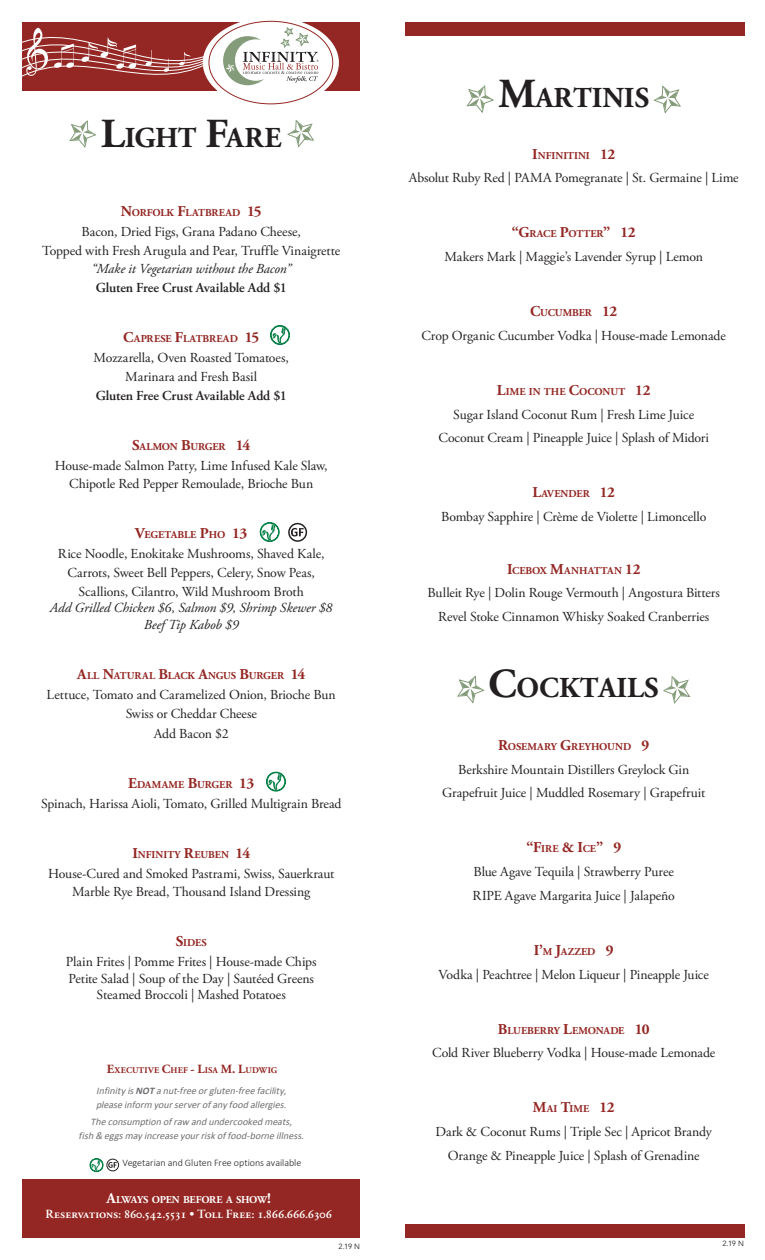
<style>
.page{position:relative;width:765px;height:1260px;background:#fff}
.page>*{position:absolute;margin:0;border:0;box-sizing:border-box;transform-origin:0 0}
.t1{font:700 28.88px "Adobe Garamond Pro";color:#231f20}
.t2{font:700 15px "Adobe Garamond Pro";color:#942723}
.t3{font:13.75px/18.8px "Adobe Garamond Pro";letter-spacing:-.005em;color:#231f20;text-align:center}
.t4{font:italic 13.75px/16.5px "Adobe Garamond Pro";letter-spacing:-.005em;color:#231f20;text-align:center}
.t5{font:600 13.75px "Adobe Garamond Pro";letter-spacing:-.015em;color:#231f20}
.t6{font:600 12.5px "Adobe Garamond Pro";letter-spacing:-.01em;color:#fff}
.t7{font:700 10.5px "Adobe Garamond Pro";color:#942723}
.t8{font:700 10.5px "Adobe Garamond Pro";letter-spacing:-.025em;color:#fff}
.t9{font:italic 10px/13.8px "Calibri";color:#6c6d70}
.t10{font:300 10px "Calibri";color:#231f20}
.t11{font:700 8.75px "Adobe Garamond Pro";letter-spacing:.015em;color:#942723}
.t12{font:7.5px "Avenir";color:#231f20}
.s1{font-size:41.25px}
.s2{font-size:15px}
.s3{font-size:12.5px}
.s4{font-weight:700}
.s5{font-size:10.5px}
</style>
<div class="page">
<svg style="left:270px;top:325px;width:20px;height:20px"></svg>
<svg style="left:266px;top:772px;width:20px;height:20px"></svg>
<svg style="left:288px;top:523px;width:19px;height:19px"></svg>
<svg style="left:260px;top:522px;width:20px;height:20px"></svg>
<div style="left:22px;top:22px;width:338px;height:69px;background:#942723"></div>
<svg style="left:22px;top:20px;width:317px;height:85px"></svg>
<div style="left:22px;top:1179px;width:338px;height:59px;background:#942723"></div>
<svg style="left:287px;top:120px;width:27px;height:28px"></svg>
<svg style="left:69px;top:120px;width:27px;height:28px"></svg>
<svg style="left:90px;top:1158px;width:29px;height:14px"></svg>
<div style="left:405px;top:1225px;width:339px;height:13px;background:#942723"></div>
<div style="left:405px;top:22px;width:339px;height:14px;background:#942723"></div>
<svg style="left:653px;top:85px;width:28px;height:29px"></svg>
<svg style="left:466px;top:85px;width:28px;height:28px"></svg>
<svg style="left:663px;top:676px;width:28px;height:28px"></svg>
<svg style="left:457px;top:675px;width:28px;height:29px"></svg>
<h1 class="t1" style="left:101px;top:121px;width:182px"><span class="s1">L</span>IGHT <span class="s1">F</span>ARE</h1>
<p class="t7" style="left:121px;top:206px;width:142px"><span class="s2">N</span>ORFOLK <span class="s2">F</span>LATBREAD <span class="s2">15</span></p>
<p class="t3" style="left:42px;top:223px;width:300px">Bacon, Dried Figs, Grana Padano Cheese,<br>Topped with Fresh Arugula and Pear, Truffle Vinaigrette</p>
<p class="t4" style="left:92px;top:261px;width:201px">“Make it Vegetarian without the Bacon”</p>
<p class="t5" style="left:96px;top:280px;width:192px">Gluten Free Crust Available Add $1</p>
<p class="t7" style="left:123px;top:333px;width:137px"><span class="s2">C</span>APRESE <span class="s2">F</span>LATBREAD <span class="s2">15</span></p>
<p class="t3" style="left:94px;top:349px;width:197px">Mozzarella, Oven Roasted Tomatoes,<br>Marinara and Fresh Basil</p>
<p class="t5" style="left:96px;top:387px;width:192px">Gluten Free Crust Available Add $1</p>
<p class="t7" style="left:132px;top:440px;width:120px"><span class="s2">S</span>ALMON <span class="s2">B</span>URGER <span class="s2">14</span></p>
<p class="t3" style="left:55px;top:456px;width:275px">House-made Salmon Patty, Lime Infused Kale Slaw,<br>Chipotle Red Pepper Remoulade, Brioche Bun</p>
<p class="t7" style="left:135px;top:529px;width:113px"><span class="s2">V</span>EGETABLE <span class="s2">P</span>HO <span class="s2">13</span></p>
<p class="t3" style="left:58px;top:545px;width:268px">Rice Noodle, Enokitake Mushrooms, Shaved Kale,<br>Carrots, Sweet Bell Peppers, Celery, Snow Peas,<br>Scallions, Cilantro, Wild Mushroom Broth</p>
<p class="t4" style="left:50px;top:600px;width:284px">Add Grilled Chicken $6, Salmon $9, Shrimp Skewer $8<br>Beef Tip Kabob $9</p>
<p class="t7" style="left:77px;top:669px;width:230px"><span class="s2">A</span>LL <span class="s2">N</span>ATURAL <span class="s2">B</span>LACK <span class="s2">A</span>NGUS <span class="s2">B</span>URGER <span class="s2">14</span></p>
<p class="t3" style="left:47px;top:686px;width:291px">Lettuce, Tomato and Caramelized Onion, Brioche Bun<br>Swiss or Cheddar Cheese</p>
<p class="t3" style="left:154px;top:724px;width:76px">Add Bacon $2</p>
<p class="t7" style="left:128px;top:778px;width:128px"><span class="s2">E</span>DAMAME <span class="s2">B</span>URGER <span class="s2">13</span></p>
<p class="t3" style="left:41px;top:794px;width:302px">Spinach, Harissa Aioli, Tomato, Grilled Multigrain Bread</p>
<p class="t7" style="left:132px;top:848px;width:119px"><span class="s2">I</span>NFINITY <span class="s2">R</span>EUBEN <span class="s2">14</span></p>
<p class="t3" style="left:48px;top:864px;width:288px">House-Cured and Smoked Pastrami, Swiss, Sauerkraut<br>Marble Rye Bread, Thousand Island Dressing</p>
<p class="t7" style="left:176px;top:937px;width:32px"><span class="s2">S</span>IDES</p>
<p class="t3" style="left:66px;top:954px;width:252px;line-height:16.5px">Plain Frites | Pomme Frites | House-made Chips<br>Petite Salad | Soup of the Day | Sautéed Greens<br>Steamed Broccoli | Mashed Potatoes</p>
<p class="t11" style="left:107px;top:1065px;width:172px"><span class="s3">E</span>XECUTIVE <span class="s3">C</span>HEF <span class="s3">- L</span>ISA <span class="s3">M. L</span>UDWIG</p>
<p class="t9" style="left:96px;top:1084px;width:195px">Infinityis<span class="s4">NOT</span>anut-freeorgluten-freefacility, pleaseinform yourserverofanyfoodallergies.</p>
<p class="t9" style="left:79px;top:1115px;width:229px;text-align:center">Theconsumptionofraw andundercookedmeats, fish&amp; eggsmayincreaseyourriskoffood-borneillness.</p>
<p class="t10" style="left:122px;top:1157px;width:181px">Vegetarian and Gluten Free options available</p>
<p class="t8" style="left:106px;top:1194px;width:166px"><span class="s2">A</span>LWAYS OPEN BEFORE A SHOW<span class="s2">!</span></p>
<p class="t6" style="left:45px;top:1207px;width:288px">Reservations: 860.542.5531 • Toll Free: 1.866.666.6306</p>
<p class="t12" style="left:339px;top:1242px;width:23px">2.19 N</p>
<h1 class="t1" style="left:499px;top:81px;width:152px"><span class="s1">M</span>ARTINIS</h1>
<p class="t7" style="left:532px;top:149px;width:85px"><span class="s2">I</span>NFINITINI <span class="s2">12</span></p>
<p class="t3" style="left:409px;top:169px;width:331px">Absolut Ruby Red | PAMA Pomegranate | St. Germaine | Lime</p>
<p class="t7" style="left:512px;top:228px;width:125px"><span class="s2">“G</span>RACE <span class="s2">P</span>OTTER<span class="s2">” 12</span></p>
<p class="t3" style="left:444px;top:248px;width:260px">Makers Mark | Maggie’s Lavender Syrup | Lemon</p>
<p class="t7" style="left:530px;top:307px;width:89px"><span class="s2">C</span>UCUMBER <span class="s2">12</span></p>
<p class="t3" style="left:422px;top:327px;width:306px">Crop Organic Cucumber Vodka | House-made Lemonade</p>
<p class="t7" style="left:497px;top:385px;width:155px"><span class="s2">L</span>IME IN THE <span class="s2">C</span>OCONUT <span class="s2">12</span></p>
<p class="t3" style="left:438px;top:403px;width:272px;line-height:23.8px">Sugar Island Coconut Rum | Fresh Lime Juice<br>Coconut Cream | Pineapple Juice | Splash of Midori</p>
<p class="t7" style="left:532px;top:488px;width:84px"><span class="s2">L</span>AVENDER <span class="s2">12</span></p>
<p class="t3" style="left:441px;top:508px;width:267px">Bombay Sapphire | Crème de Violette | Limoncello</p>
<p class="t7" style="left:507px;top:564px;width:135px"><span class="s2">I</span>CEBOX <span class="s2">M</span>ANHATTAN <span class="s2">12</span></p>
<p class="t3" style="left:428px;top:582px;width:294px;line-height:23.8px">Bulleit Rye | Dolin Rouge Vermouth | Angostura Bitters<br>Revel Stoke Cinnamon Whisky Soaked Cranberries</p>
<h1 class="t1" style="left:488px;top:671px;width:172px"><span class="s1">C</span>OCKTAILS</h1>
<p class="t7" style="left:498px;top:740px;width:153px"><span class="s2">R</span>OSEMARY <span class="s2">G</span>REYHOUND <span class="s2">9</span></p>
<p class="t3" style="left:442px;top:758px;width:264px;line-height:23.8px">Berkshire Mountain Distillers Greylock Gin<br>Grapefruit Juice | Muddled Rosemary | Grapefruit</p>
<p class="t2" style="left:526px;top:839px;width:96px">“F<span class="s5">IRE</span> &amp; I<span class="s5">CE</span>” 9</p>
<p class="t3" style="left:473px;top:860px;width:204px;line-height:23.8px;text-align:left">Blue Agave Tequila | Strawberry Puree<br>RIPE Agave Margarita Juice | Jalapeño</p>
<p class="t7" style="left:534px;top:945px;width:81px"><span class="s2">I’</span>M <span class="s2">J</span>AZZED <span class="s2">9</span></p>
<p class="t3" style="left:438px;top:965px;width:272px">Vodka | Peachtree | Melon Liqueur | Pineapple Juice</p>
<p class="t7" style="left:498px;top:1024px;width:153px"><span class="s2">B</span>LUEBERRY <span class="s2">L</span>EMONADE <span class="s2">10</span></p>
<p class="t3" style="left:432px;top:1044px;width:285px">Cold River Blueberry Vodka | House-made Lemonade</p>
<p class="t7" style="left:533px;top:1103px;width:84px"><span class="s2">M</span>AI <span class="s2">T</span>IME <span class="s2">12</span></p>
<p class="t3" style="left:435px;top:1120px;width:278px;line-height:23.8px">Dark &amp; Coconut Rums | Triple Sec | Apricot Brandy<br>Orange &amp; Pineapple Juice | Splash of Grenadine</p>
<p class="t12" style="left:722px;top:1239px;width:23px">2.19 N</p>
</div>
